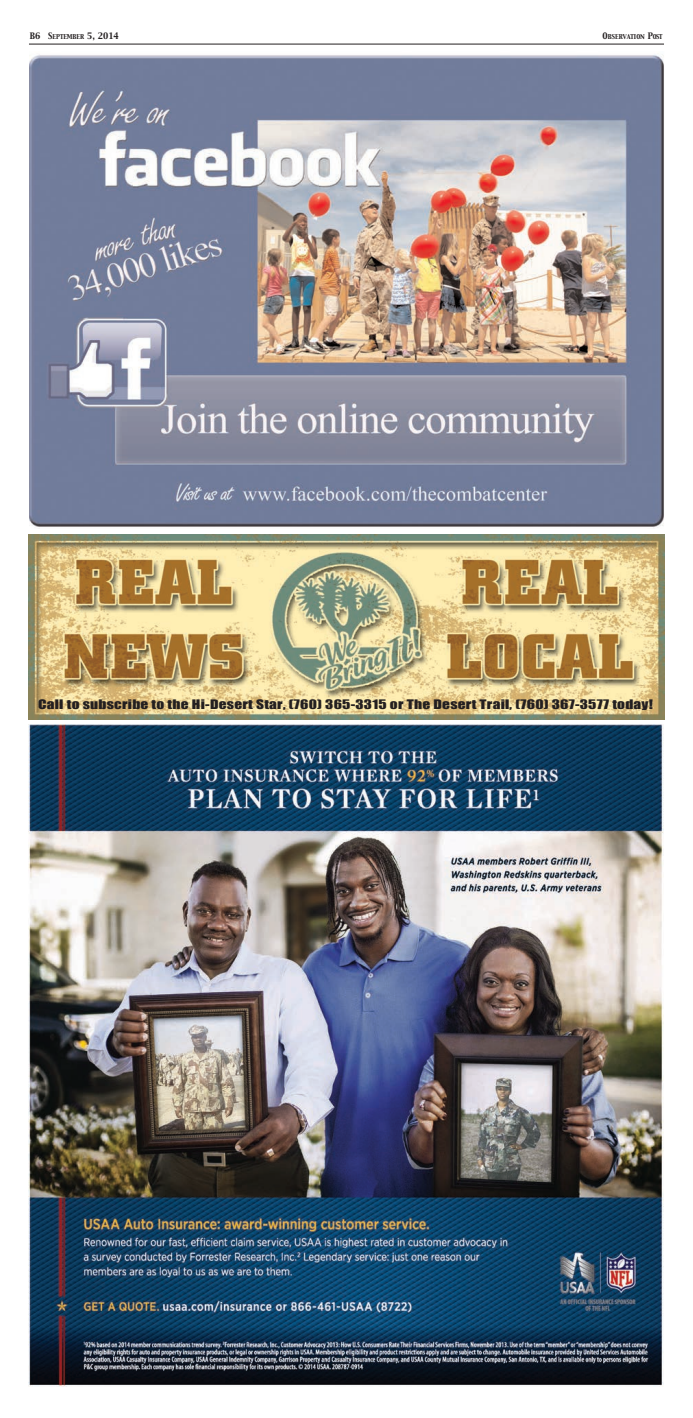
<style>
.page{position:relative;width:693px;height:1418px;background:#fff}
.page>*{position:absolute;margin:0;border:0;box-sizing:border-box;transform-origin:0 0}
.t1{font:18.55px "Futura Bold+SQPKIM";color:#231f20;scale:.93 1}
.t2{font:11.99px "Impact";letter-spacing:.015em;color:#231f20;scale:1.28 1}
.t3{font:7.88px "Capitals";color:#231f20}
.t4{font:5.95px "Capitals";color:#231f20}
.s1{font-size:5.95px}
.s2{font-size:7.88px}
</style>
<div class="page">
<hr style="left:29px;top:44px;width:635px;height:1px;background:#231f20">
<img style="left:30px;top:54px;width:634px;height:475px">
<img style="left:29px;top:725px;width:634px;height:661px">
<img style="left:29px;top:534px;width:635px;height:185px">
<p class="t3" style="left:30px;top:31px;width:91px">B6 S<span class="s1">EPTEMBER</span> 5, 2014</p>
<p class="t4" style="left:603px;top:33px;width:61px"><span class="s2">O</span>BSERVATION <span class="s2">P</span>OST</p>
<p class="t2" style="left:38px;top:695px;width:482px">Call to subscribe to the Hi-Desert Star, (760) 365-3315 or The Desert Trail, (760) 367-3577 today!</p>
<h1 class="t1" style="left:53px;top:696px;width:213px">YOU, our readers will</h1>
</div>
